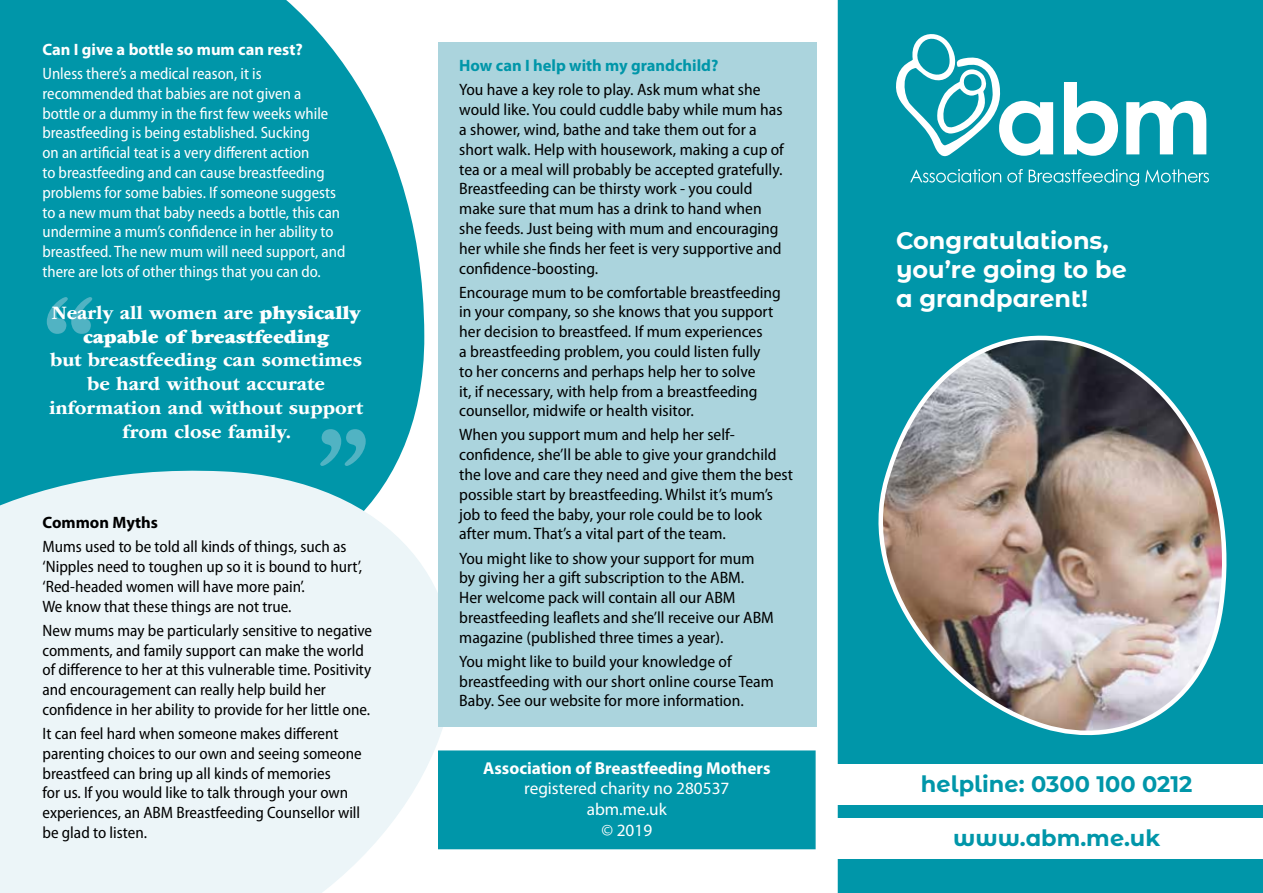
<style>
.page{position:relative;width:1263px;height:893px;background:#fff}
.page>*{position:absolute;margin:0;border:0;box-sizing:border-box;transform-origin:0 0}
.t1{font:700 24px/28.8px "Montserrat Alternates";color:#fff}
.t2{font:700 22.5px "Montserrat Alternates";color:#0096a9}
.t3{font:700 19.8px/23.7px "ITC Garamond Std";color:#fff;text-align:center}
.t4{font:19.8px "ITC Garamond Std Ult";color:#fff}
.t5{font:17.25px/20.7px "Myriad Pro";color:#fff;text-align:center}
.t6{font:700 17.25px "Myriad Pro";color:#fff}
.t7{font:semi-condensed 16.5px/19.8px "Myriad Pro";color:#000}
.t8{font:semi-condensed 16.5px/19.8px "Myriad Pro";color:#fff}
.t9{font:700 16.5px "Myriad Pro";color:#0096a9}
.t10{font:700 16.5px "Myriad Pro";color:#fff}
.t11{font:700 16.5px "Myriad Pro";color:#000}
.s1{font-family:"ITC Garamond Std Ult";font-weight:400}
</style>
<div class="page">
<svg style="left:0;top:0;width:425px;height:451px;background:#139eaf"></svg>
<svg style="left:0;top:451px;width:475px;height:442px;background:#deeff3"></svg>
<div style="left:438px;top:43px;width:378px;height:684px;background:#abd4dd"></div>
<div style="left:838px;top:0;width:425px;height:893px;background:#0096a9"></div>
<svg style="left:896px;top:34px;width:157px;height:128px"></svg>
<svg style="left:1064px;top:82px;width:54px;height:74px"></svg>
<svg style="left:1126px;top:101px;width:80px;height:53px"></svg>
<svg style="left:910px;top:169px;width:91px;height:14px"></svg>
<svg style="left:1007px;top:169px;width:16px;height:14px"></svg>
<svg style="left:1029px;top:169px;width:110px;height:17px;background:#36acbb"></svg>
<svg style="left:1145px;top:169px;width:64px;height:14px"></svg>
<div style="left:838px;top:764px;width:425px;height:40px;background:#fff"></div>
<div style="left:838px;top:818px;width:425px;height:40px;background:#fff"></div>
<img style="left:856px;top:225px;width:403px;height:525px">
<svg style="left:47px;top:297px;width:45px;height:37px;background:#28a4b6"></svg>
<svg style="left:320px;top:429px;width:46px;height:37px;background:#27a4b5"></svg>
<div style="left:438px;top:750px;width:378px;height:99px;background:#0096a9;border:2px solid #0096a9"></div>
<p class="t10" style="left:43px;top:39px;width:262px">Can I give a bottle so mum can rest?</p>
<p class="t8" style="left:43px;top:64px;width:304px">Unless there’s a medical reason, it is recommended that babies are not given a<br>bottle or a dummy in the first few weeks while breastfeeding is being established. Sucking<br>on an artificial teat is a very different action<br>to breastfeeding and can cause breastfeeding problems for some babies. If someone suggests to a new mum that baby needs a bottle, this can undermine a mum’s confidence in her ability to breastfeed. The new mum will need support, and there are lots of other things that you can do.</p>
<p class="t3" style="left:52px;top:301px;width:310px">Nearly all women are <span class="s1">physically</span></p>
<p class="t4" style="left:83px;top:325px;width:248px">capable of breastfeeding</p>
<p class="t3" style="left:49px;top:348px;width:316px">but breastfeeding can sometimes be hard without accurate information and without support from close family.</p>
<p class="t11" style="left:43px;top:512px;width:117px">Common Myths</p>
<p class="t7" style="left:43px;top:537px;width:321px">Mums used to be told all kinds of things, such as ‘Nipples need to toughen up so it is bound to hurt’, ‘Red-headed women will have more pain’.<br>We know that these things are not true.</p>
<p class="t7" style="left:43px;top:621px;width:331px">New mums may be particularly sensitive to negative comments, and family support can make the world of difference to her at this vulnerable time. Positivity and encouragement can really help build her confidence in her ability to provide for her little one.</p>
<p class="t7" style="left:43px;top:724px;width:321px">It can feel hard when someone makes different parenting choices to our own and seeing someone breastfeed can bring up all kinds of memories<br>for us. If you would like to talk through your own experiences, an ABM Breastfeeding Counsellor will be glad to listen.</p>
<p class="t9" style="left:459px;top:55px;width:261px">How can I help with my grandchild?</p>
<p class="t7" style="left:459px;top:80px;width:326px">You have a key role to play. Ask mum what she would like. You could cuddle baby while mum has a shower, wind, bathe and take them out for a short walk. Help with housework, making a cup of tea or a meal will probably be accepted gratefully.<br>Breastfeeding can be thirsty work - you could make sure that mum has a drink to hand when she feeds. Just being with mum and encouraging her while she finds her feet is very supportive and confidence-boosting.</p>
<p class="t7" style="left:459px;top:283px;width:323px">Encourage mum to be comfortable breastfeeding in your company, so she knows that you support her decision to breastfeed. If mum experiences<br>a breastfeeding problem, you could listen fully<br>to her concerns and perhaps help her to solve<br>it, if necessary, with help from a breastfeeding counsellor, midwife or health visitor.</p>
<p class="t7" style="left:459px;top:425px;width:335px">When you support mum and help her self&shy;confidence, she’ll be able to give your grandchild the love and care they need and give them the best possible start by breastfeeding. Whilst it’s mum’s job to feed the baby, your role could be to look after mum. That’s a vital part of the team.</p>
<p class="t7" style="left:459px;top:548px;width:316px">You might like to show your support for mum by giving her a gift subscription to the ABM.<br>Her welcome pack will contain all our ABM breastfeeding leaflets and she’ll receive our ABM magazine (published three times a year).</p>
<p class="t7" style="left:459px;top:652px;width:316px">You might like to build your knowledge of breastfeeding with our short online course Team<br>Baby. See our website for more information.</p>
<p class="t6" style="left:483px;top:756px;width:289px">Association of Breastfeeding Mothers</p>
<p class="t5" style="left:524px;top:778px;width:207px">registered charity no 280537 abm.me.uk<br>© 2019</p>
<h1 class="t1" style="left:896px;top:225px;width:232px">Congratulations, you’re going to be a grandparent!</h1>
<h2 class="t2" style="left:921px;top:768px;width:273px">helpline: 0300 100 0212</h2>
<h2 class="t2" style="left:953px;top:822px;width:208px">www.abm.me.uk</h2>
</div>
